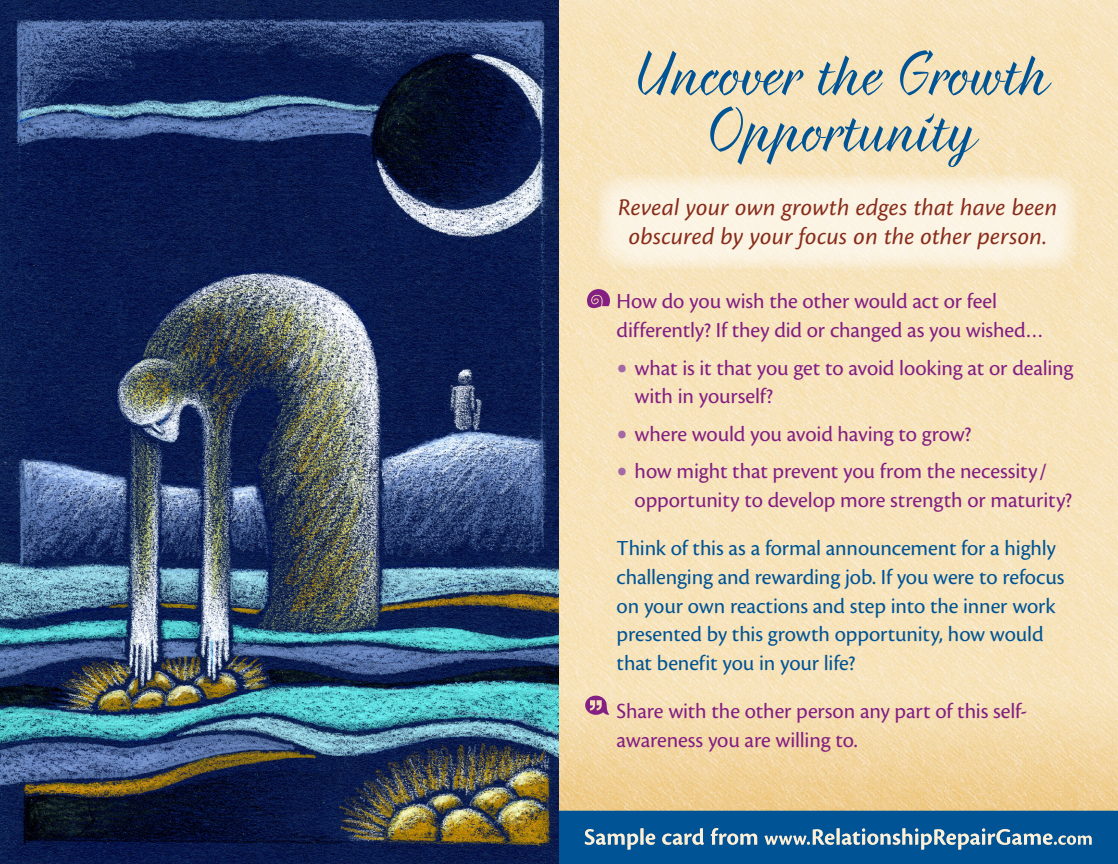
<style>
.page{position:relative;width:1118px;height:864px;background:#fff}
.page>*{position:absolute;margin:0;border:0;box-sizing:border-box;transform-origin:0 0}
.t1{font:64px/56.2px "Braxton";color:#005495;text-align:center}
.t2{font:italic 25px/28.8px "Cronos Pro";letter-spacing:.005em;color:#882c1b;text-align:center}
.t3{font:22.4px/28.8px "Cronos Pro";letter-spacing:-.005em;color:#841f83}
.t4{font:22.4px/28.8px "Cronos Pro";letter-spacing:-.005em;color:#005495}
.s1{font-size:36px;color:#a369a5}
</style>
<div class="page">
<img style="left:0;top:0;width:1117px;height:864px">
<img style="left:559px;top:696px;width:558px;height:115px">
<svg style="left:598px;top:174px;width:481px;height:96px;background:#faf1dd"></svg>
<svg style="left:587px;top:289px;width:23px;height:19px"></svg>
<svg style="left:585px;top:696px;width:24px;height:19px"></svg>
<svg style="left:559px;top:811px;width:558px;height:53px;background:#1a649b"></svg>
<h1 class="t1" style="left:633px;top:45px;width:416px">Uncover the Growth<br>Opportunity</h1>
<p class="t2" style="left:618px;top:193px;width:440px">Reveal your own growth edges that have been obscured by your focus on the other person.</p>
<p class="t3" style="left:616px;top:287px;width:428px">How do you wish the other would act or feel differently? If they did or changed as you wished…</p>
<p class="t3" style="left:634px;top:353px;width:440px;text-indent:-18px"><span class="s1">•</span> what is it that you get to avoid looking at or dealing with in yourself?</p>
<p class="t3" style="left:616px;top:420px;width:356px"><span class="s1">•</span> where would you avoid having to grow?</p>
<p class="t3" style="left:634px;top:457px;width:439px;text-indent:-18px"><span class="s1">•</span> how might that prevent you from the necessity/ opportunity to develop more strength or maturity?</p>
<p class="t4" style="left:616px;top:534px;width:449px">Think of this as a formal announcement for a highly challenging and rewarding job. If you were to refocus on your own reactions and step into the inner work presented by this growth opportunity, how would that benefit you in your life?</p>
<p class="t3" style="left:616px;top:697px;width:412px">Share with the other person any part of this self&shy;awareness you are willing to.</p>
</div>
